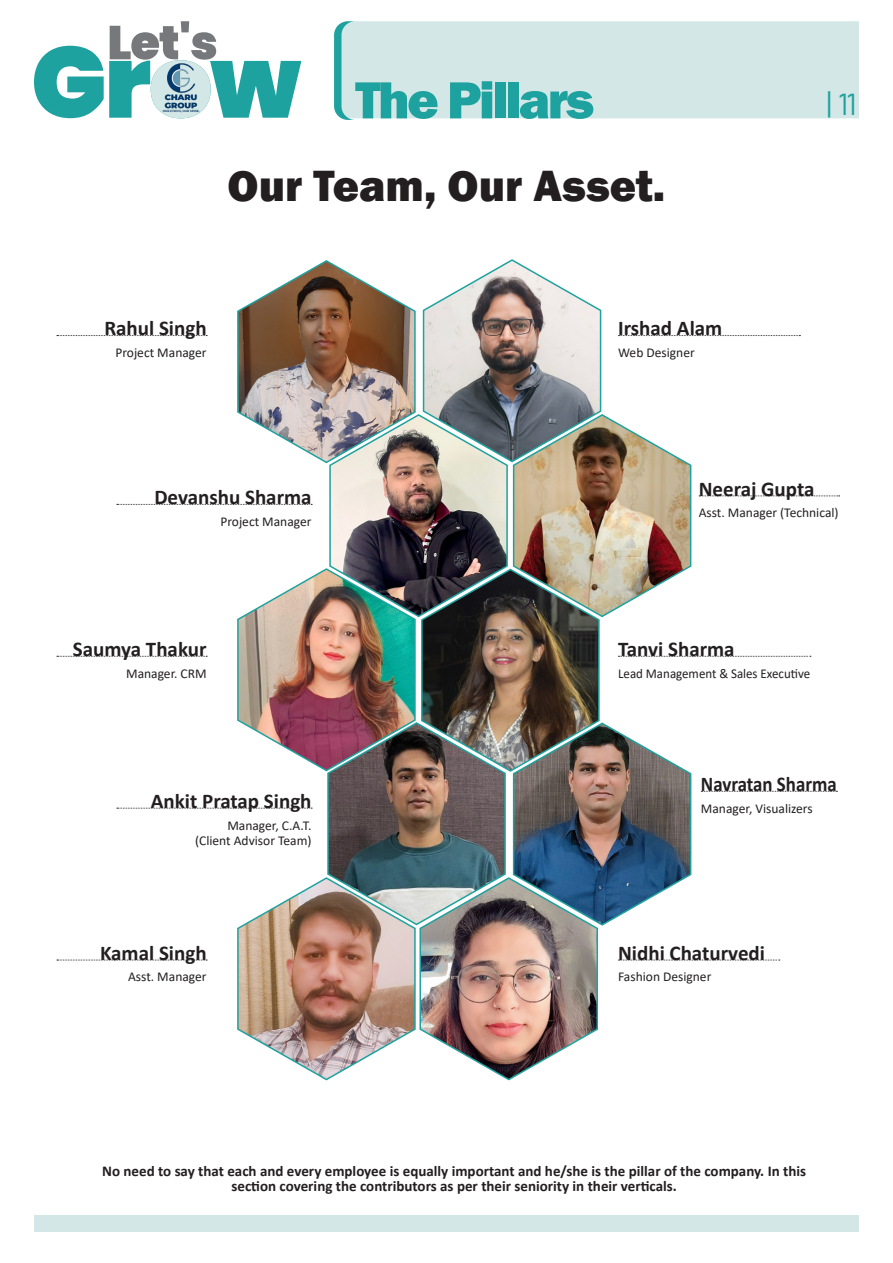
<style>
.page{position:relative;width:893px;height:1263px;background:#fff}
.page>*{position:absolute;margin:0;border:0;box-sizing:border-box;transform-origin:0 0}
.Body_Text_Unicode{font:800 54px "Franklin Gothic";letter-spacing:-.05em;color:#1ea29f}
.Body_Text_Unicode-2{font:800 45px "Franklin Gothic";color:#231f20}
.Body_Text_Unicode-3{font:30px "Bahnschrift";color:#1ea29f}
.Body_Text_Unicode-4{font:700 21px "Calibri";color:#231f20}
.Body_Text_Unicode-5{font:700 21px "Calibri";color:#231f20;scale:.9 1}
.Body_Text_Unicode-6{font:700 15px/15px "Calibri";color:#231f20;text-align:center}
.Body_Text_Unicode-7{font:13.5px/15px "Calibri";color:#231f20;text-align:right}
.Body_Text_Unicode-8{font:13.5px "Calibri";color:#231f20;scale:.96 1}
</style>
<div class="page">
<div style="left:34px;top:1215px;width:825px;height:17px;background:#d3e7e7"></div>
<div style="left:355px;top:21px;width:504px;height:97px;background:#d3e7e7"></div>
<svg style="left:334px;top:21px;width:21px;height:99px"></svg>
<img style="left:57px;top:259px;width:783px;height:822px">
<svg style="left:34px;top:21px;width:267px;height:97px"></svg>
<p class="Body_Text_Unicode" style="left:355px;top:65px;width:241px">The Pillars</p>
<p class="Body_Text_Unicode-3" style="left:825px;top:81px;width:33px">| 11</p>
<p class="Body_Text_Unicode-2" style="left:228px;top:156px;width:439px">Our Team, Our Asset.</p>
<p class="Body_Text_Unicode-4" style="left:104px;top:313px;width:104px">Rahul Singh</p>
<p class="Body_Text_Unicode-7" style="left:116px;top:345px;width:93px">Project Manager</p>
<p class="Body_Text_Unicode-4" style="left:618px;top:313px;width:106px">Irshad Alam</p>
<p class="Body_Text_Unicode-7" style="left:618px;top:345px;width:78px">Web Designer</p>
<p class="Body_Text_Unicode-4" style="left:154px;top:482px;width:159px">Devanshu Sharma</p>
<p class="Body_Text_Unicode-7" style="left:220px;top:513px;width:93px">Project Manager</p>
<p class="Body_Text_Unicode-4" style="left:73px;top:634px;width:135px">Saumya Thakur</p>
<p class="Body_Text_Unicode-7" style="left:126px;top:665px;width:82px">Manager. CRM</p>
<p class="Body_Text_Unicode-4" style="left:151px;top:786px;width:162px">Ankit Pratap Singh</p>
<p class="Body_Text_Unicode-7" style="left:195px;top:817px;width:118px">Manager, C.A.T. (Client Advisor Team)</p>
<p class="Body_Text_Unicode-4" style="left:100px;top:938px;width:108px">Kamal Singh</p>
<p class="Body_Text_Unicode-7" style="left:128px;top:969px;width:80px">Asst. Manager</p>
<p class="Body_Text_Unicode-4" style="left:699px;top:474px;width:117px">Neeraj Gupta</p>
<p class="Body_Text_Unicode-7" style="left:699px;top:505px;width:141px">Asst. Manager (Technical)</p>
<p class="Body_Text_Unicode-4" style="left:618px;top:634px;width:118px">Tanvi Sharma</p>
<p class="Body_Text_Unicode-8" style="left:618px;top:664px;width:202px">Lead Management &amp; Sales Executive</p>
<p class="Body_Text_Unicode-5" style="left:701px;top:769px;width:152px">Navratan Sharma</p>
<p class="Body_Text_Unicode-7" style="left:701px;top:800px;width:113px">Manager, Visualizers</p>
<p class="Body_Text_Unicode-4" style="left:618px;top:938px;width:148px">Nidhi Chaturvedi</p>
<p class="Body_Text_Unicode-7" style="left:618px;top:969px;width:95px">Fashion Designer</p>
<p class="Body_Text_Unicode-6" style="left:102px;top:1163px;width:705px">No need to say that each and every employee is equally important and he/she is the pillar of the company. In this section covering the contributors as per their seniority in their verticals.</p>
</div>
